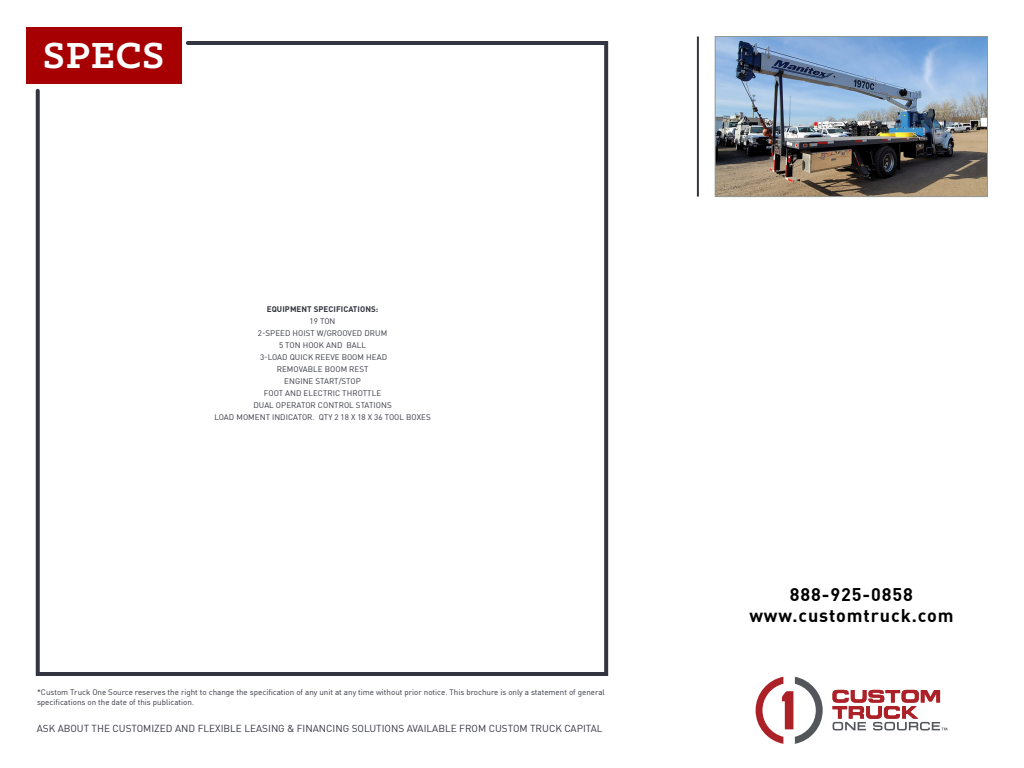
<style>
.page{position:relative;width:1024px;height:768px;background:#fff}
.page>*{position:absolute;margin:0;border:0;box-sizing:border-box;transform-origin:0 0}
.t1{font:700 41px "Klinic Slab";letter-spacing:.025em;color:#fff}
.t2{font:700 18px "DIN Pro";letter-spacing:.05em;color:#000}
.t3{font:10px "DIN Pro";color:#333640}
.t4{font:8px/9.6px "DIN Pro";color:#333640}
.t5{font:700 8px "DIN Pro";letter-spacing:.01em;color:#333640}
</style>
<div class="page">
<img style="left:717px;top:38px;width:269px;height:157px">
<div style="left:715px;top:36px;width:273px;height:161px;border:1px solid #919894"></div>
<hr style="left:697px;top:36px;width:2px;height:161px;background:#333640">
<div style="left:26px;top:27px;width:156px;height:57px;background:#a60003"></div>
<svg style="left:35px;top:41px;width:574px;height:635px"></svg>
<svg style="left:756px;top:677px;width:67px;height:67px"></svg>
<svg style="left:833px;top:690px;width:114px;height:40px"></svg>
<p class="t1" style="left:43px;top:28px;width:123px">SPECS</p>
<p class="t5" style="left:267px;top:303px;width:113px">EQUIPMENT SPECIFICATIONS:</p>
<p class="t4" style="left:310px;top:316px;width:27px">19 TON</p>
<p class="t4" style="left:258px;top:328px;width:131px">2-SPEED HOIST W/GROOVED DRUM</p>
<p class="t4" style="left:279px;top:340px;width:89px">5 TON HOOK AND BALL</p>
<p class="t4" style="left:260px;top:352px;width:129px">3-LOAD QUICK REEVE BOOM HEAD</p>
<p class="t4" style="left:277px;top:364px;width:93px">REMOVABLE BOOM REST</p>
<p class="t4" style="left:284px;top:376px;width:78px">ENGINE START/STOP</p>
<p class="t4" style="left:264px;top:388px;width:119px">FOOT AND ELECTRIC THROTTLE</p>
<p class="t4" style="left:253px;top:400px;width:140px">DUAL OPERATOR CONTROL STATIONS</p>
<p class="t4" style="left:214px;top:412px;width:218px">LOAD MOMENT INDICATOR. QTY 2 18 X 18 X 36 TOOL BOXES</p>
<p class="t4" style="left:37px;top:687px;width:569px">*Custom Truck One Source reserves the right to change the specification of any unit at any time without prior notice. This brochure is only a statement of general specifications on the date of this publication.</p>
<p class="t3" style="left:37px;top:721px;width:567px">ASK ABOUT THE CUSTOMIZED AND FLEXIBLE LEASING &amp; FINANCING SOLUTIONS AVAILABLE FROM CUSTOM TRUCK CAPITAL</p>
<p class="t2" style="left:790px;top:580px;width:124px">888-925-0858</p>
<p class="t2" style="left:749px;top:602px;width:206px">www.customtruck.com</p>
</div>
